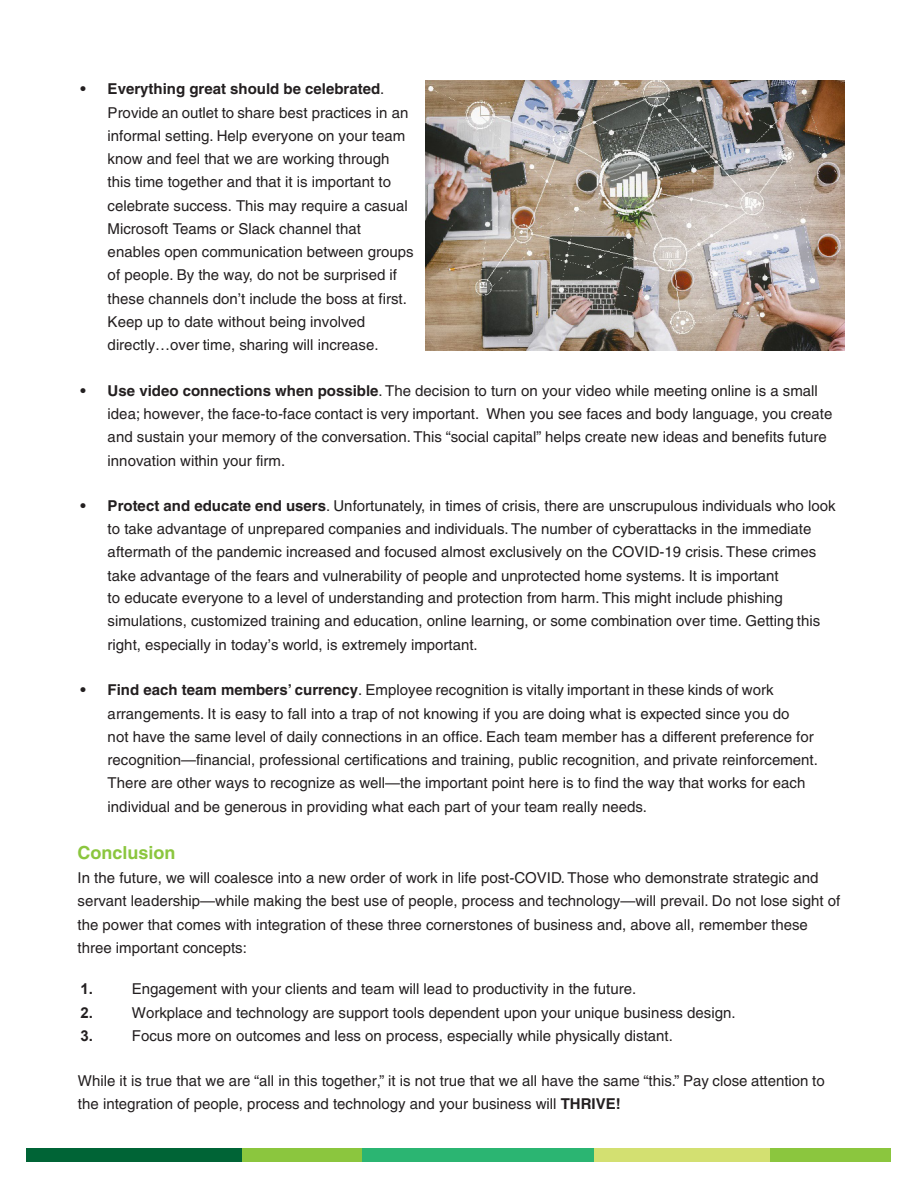
<style>
.page{position:relative;width:918px;height:1188px;background:#fff}
.page>*{position:absolute;margin:0;border:0;box-sizing:border-box;transform-origin:0 0}
.body{font:700 18px "Helvetica LT Std";color:#8bc63e}
.body-2{font:15px/23.2px "Helvetica LT Std";color:#231f20}
.t1{font:700 15px "Arial";color:#231f20}
.s1{font-weight:700}
.s2{font-family:"Helvetica"}
</style>
<div class="page">
<div style="left:767px;top:1148px;width:124px;height:13px;background:#8bc63e"></div>
<div style="left:593px;top:1148px;width:177px;height:13px;background:#d3e071"></div>
<div style="left:362px;top:1148px;width:231px;height:13px;background:#2bb572"></div>
<div style="left:242px;top:1148px;width:120px;height:13px;background:#8bc63e"></div>
<div style="left:26px;top:1148px;width:216px;height:13px;background:#006436"></div>
<img style="left:426px;top:80px;width:418px;height:271px">
<p class="body-2" style="left:108px;top:78px;width:307px;text-indent:-27px"><span class="s1">• Everything great should be celebrated</span>.<br>Provide an outlet to share best practices in an informal setting. Help everyone on your team know and feel that we are working through this time together and that it is important to celebrate success. This may require a casual Microsoft Teams or Slack channel that enables open communication between groups of people. By the way, do not be surprised if these channels don’t include the boss at first.<br>Keep up to date without being involved directly…over time, sharing will increase.</p>
<p class="body-2" style="left:108px;top:379px;width:726px;text-indent:-27px"><span class="s1">• Use video connections when possible</span>. The decision to turn on your video while meeting online is a small idea; however, the face-to-face contact is very important. When you see faces and body language, you create and sustain your memory of the conversation. This “social capital” helps create new ideas and benefits future innovation within your firm.</p>
<p class="body-2" style="left:108px;top:494px;width:729px;text-indent:-27px"><span class="s1">• Protect and educate end users</span>. Unfortunately, in times of crisis, there are unscrupulous individuals who look to take advantage of unprepared companies and individuals. The number of cyberattacks in the immediate aftermath of the pandemic increased and focused almost exclusively on the COVID-19 crisis. These crimes take advantage of the fears and vulnerability of people and unprotected home systems. It is important</p>
<p class="body-2" style="left:108px;top:586px;width:714px">to educate everyone to a level of understanding and protection from harm. This might include phishing simulations, customized training and education, online learning, or some combination over time. Getting this right, especially in today’s world, is extremely important.</p>
<p class="body-2" style="left:108px;top:678px;width:683px;line-height:23.9px;text-indent:-27px"><span class="s1">• Find each team members’ currency</span>. Employee recognition is vitally important in these kinds of work arrangements. It is easy to fall into a trap of not knowing if you are doing what is expected since you do</p>
<p class="body-2" style="left:108px;top:725px;width:712px">not have the same level of daily connections in an office. Each team member has a different preference for recognition—financial, professional certifications and training, public recognition<span class="s2">,</span> and private reinforcement.<br>There are other ways to recognize as well—the important point here is to find the way that works for each individual and be generous in providing what each part of your team really needs.</p>
<p class="body" style="left:78px;top:841px;width:100px">Conclusion</p>
<p class="body-2" style="left:78px;top:866px;width:764px">In the future, we will coalesce into a new order of work in life post-COVID. Those who demonstrate strategic and servant leadership—while making the best use of people, process and technology—will prevail. Do not lose sight of the power that comes with integration of these three cornerstones of business and, above all, remember these three important concepts:</p>
<p class="t1" style="left:80px;top:979px;width:14px">1.</p>
<p class="body-2" style="left:132px;top:978px;width:506px">Engagement with your clients and team will lead to productivity in the future.</p>
<p class="t1" style="left:80px;top:1002px;width:14px">2.</p>
<p class="body-2" style="left:132px;top:1001px;width:605px">Workplace and technology are support tools dependent upon your unique business design.</p>
<p class="t1" style="left:80px;top:1025px;width:14px">3.</p>
<p class="body-2" style="left:132px;top:1024px;width:543px">Focus more on outcomes and less on process, especially while physically distant.</p>
<p class="body-2" style="left:78px;top:1069px;width:748px">While it is true that we are “all in this together,” it is not true that we all have the same “this.” Pay close attention to the integration of people, process and technology and your business will <span class="s1">THRIVE!</span></p>
</div>
